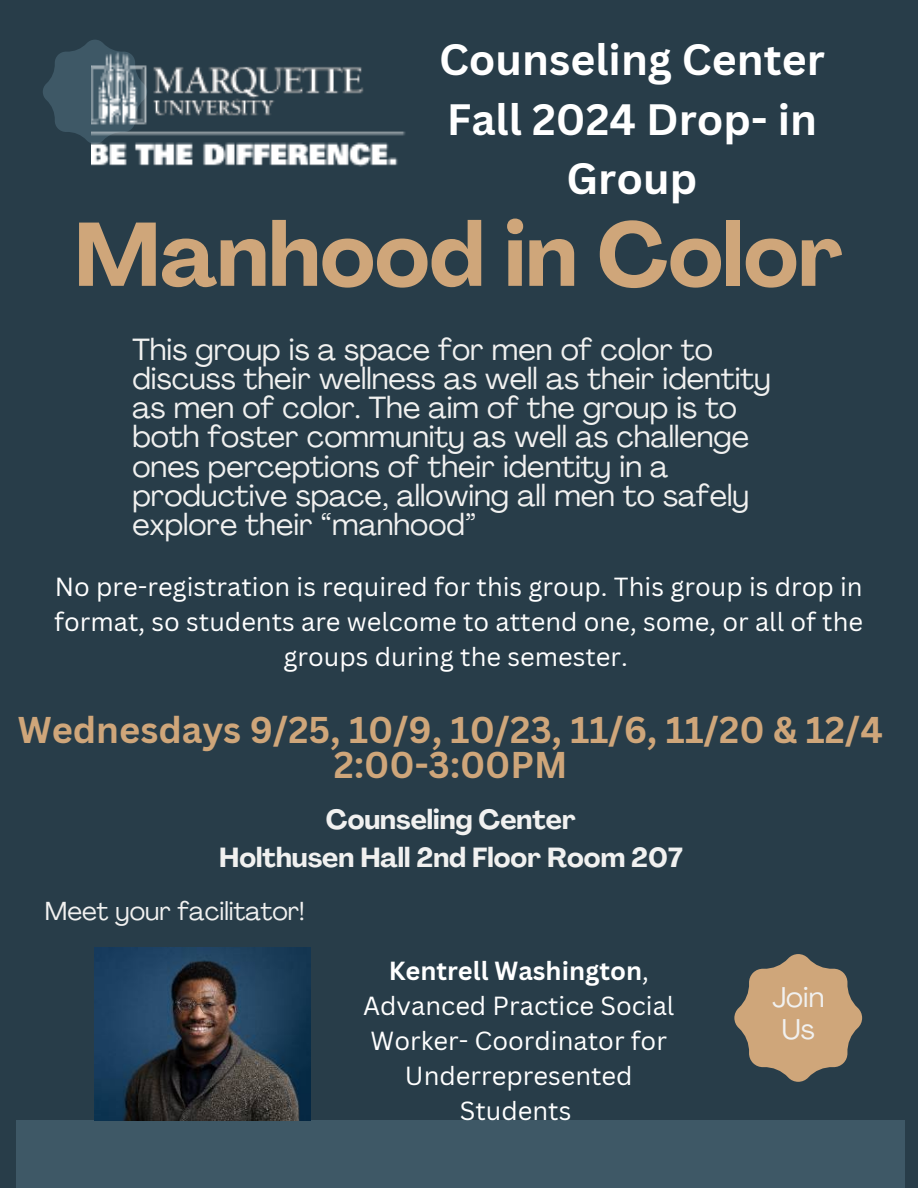
<style>
.page{position:relative;width:918px;height:1188px;background:#283d49}
.page>*{position:absolute;margin:0;border:0;box-sizing:border-box;transform-origin:0 0}
.t1{font:700 88.8px "Agrandir";color:#cfa67a}
.t2{font:700 42.75px/59.7px "Canva Sans";color:#fff;text-align:center}
.t3{font:700 36.3px/34.8px "Canva Sans";color:#cfa67a;text-align:center}
.t4{font:30.3px/29.2px "Agrandir";color:#f1f1f0}
.t5{font:28.2px/31.5px "Agrandir";color:#f1f1f0;text-align:center}
.t6{font:700 27.3px/37.2px "Agrandir";color:#f1f1f0;text-align:center}
.t7{font:25.8px "Agrandir";color:#f1f1f0}
.t8{font:25.5px/34.8px "Canva Sans";color:#fff;text-align:center}
.s1{font-weight:700}
</style>
<div class="page">
<div style="left:16px;top:1121px;width:888px;height:67px;background:#3e5866"></div>
<svg style="left:43px;top:40px;width:66px;height:104px"></svg>
<svg style="left:734px;top:954px;width:128px;height:128px"></svg>
<img style="left:95px;top:948px;width:216px;height:173px">
<img style="left:92px;top:48px;width:314px;height:119px">
<p class="t2" style="left:439px;top:29px;width:387px">Counseling Center<br>Fall 2024 Drop- in<br>Group</p>
<h4 class="t1" style="left:74px;top:219px;width:771px">Manhood in Color</h4>
<p class="t4" style="left:133px;top:337px;width:640px">This group is a space for men of color to discuss their wellness as well as their identity as men of color. The aim of the group is to both foster community as well as challenge ones perceptions of their identity in a productive space, allowing all men to safely explore their “manhood”</p>
<h4 class="t8" style="left:54px;top:569px;width:810px">No pre-registration is required for this group. This group is drop in format, so students are welcome to attend one, some, or all of the groups during the semester.</h4>
<h3 class="t3" style="left:18px;top:712px;width:867px">Wednesdays 9/25, 10/9, 10/23, 11/6, 11/20 &amp; 12/4<br>2:00-3:00PM</h3>
<h5 class="t6" style="left:219px;top:804px;width:465px">Counseling Center<br>Holthusen Hall 2nd Floor Room 207</h5>
<p class="t7" style="left:45px;top:901px;width:261px">Meet your facilitator!</p>
<p class="t8" style="left:363px;top:953px;width:313px"><span class="s1">Kentrell Washington</span>,<br>Advanced Practice Social<br>Worker- Coordinator for<br>Underrepresented<br>Students</p>
<p class="t5" style="left:772px;top:984px;width:54px">Join<br>Us</p>
</div>
